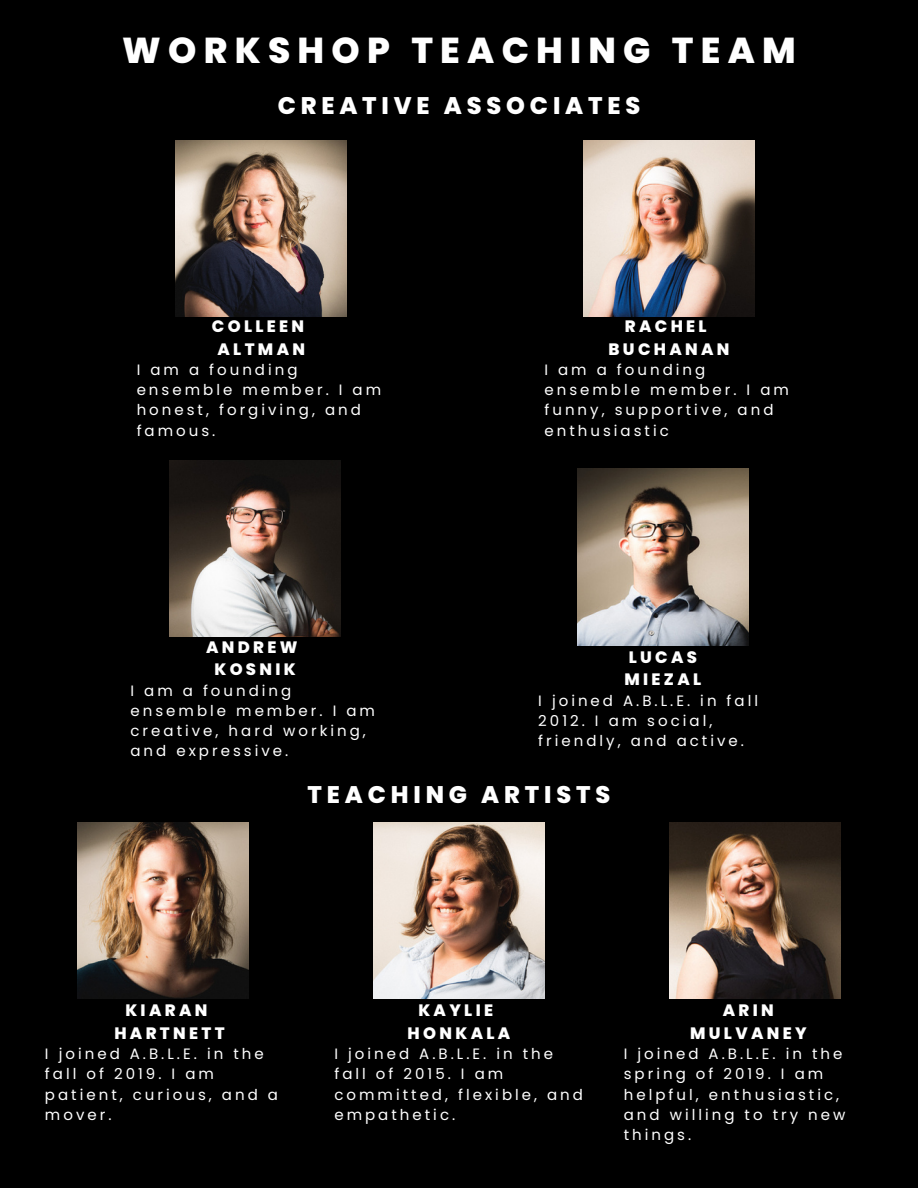
<style>
.page{position:relative;width:918px;height:1188px;background:#000}
.page>*{position:absolute;margin:0;border:0;box-sizing:border-box;transform-origin:0 0}
.t1{font:800 36px "Poppins";letter-spacing:.2em;color:#fff}
.t2{font:800 24px "Poppins";letter-spacing:.2em;color:#fff}
.t3{font:800 16.5px/22.5px "Poppins";letter-spacing:.2em;color:#fff;text-align:center}
.t4{font:15px/20.2px "Poppins";letter-spacing:.2em;color:#fff}
</style>
<div class="page">
<img style="left:176px;top:140px;width:171px;height:177px">
<img style="left:584px;top:140px;width:171px;height:177px">
<img style="left:170px;top:460px;width:171px;height:177px">
<img style="left:577px;top:469px;width:171px;height:176px">
<img style="left:77px;top:822px;width:171px;height:177px">
<img style="left:374px;top:822px;width:171px;height:177px">
<img style="left:669px;top:822px;width:171px;height:177px">
<h1 class="t1" style="left:122px;top:25px;width:675px">WORKSHOP TEACHING TEAM</h1>
<h2 class="t2" style="left:278px;top:89px;width:364px">CREATIVE ASSOCIATES</h2>
<p class="t3" style="left:212px;top:315px;width:95px">COLLEEN<br>ALTMAN</p>
<p class="t4" style="left:137px;top:360px;width:246px">I am a founding ensemble member. I am honest, forgiving, and famous.</p>
<p class="t3" style="left:206px;top:636px;width:93px">ANDREW<br>KOSNIK</p>
<p class="t4" style="left:130px;top:680px;width:246px">I am a founding ensemble member. I am creative, hard working, and expressive.</p>
<p class="t3" style="left:609px;top:315px;width:122px">RACHEL<br>BUCHANAN</p>
<p class="t4" style="left:544px;top:360px;width:246px">I am a founding ensemble member. I am funny, supportive, and enthusiastic</p>
<p class="t3" style="left:625px;top:646px;width:78px;text-align:left">LUCAS<br>MIEZAL</p>
<p class="t4" style="left:538px;top:690px;width:221px">I joined A.B.L.E. in fall<br>2012. I am social, friendly, and active.</p>
<h2 class="t2" style="left:308px;top:778px;width:304px">TEACHING ARTISTS</h2>
<p class="t3" style="left:114px;top:999px;width:112px">KIARAN<br>HARTNETT</p>
<p class="t4" style="left:45px;top:1044px;width:235px">I joined A.B.L.E. in the fall of 2019. I am patient, curious, and a mover.</p>
<p class="t3" style="left:408px;top:999px;width:104px">KAYLIE<br>HONKALA</p>
<p class="t4" style="left:334px;top:1044px;width:250px">I joined A.B.L.E. in the fall of 2015. I am committed, flexible, and empathetic.</p>
<p class="t3" style="left:690px;top:999px;width:118px">ARIN<br>MULVANEY</p>
<p class="t4" style="left:624px;top:1044px;width:223px">I joined A.B.L.E. in the spring of 2019. I am helpful, enthusiastic, and willing to try new things.</p>
</div>
